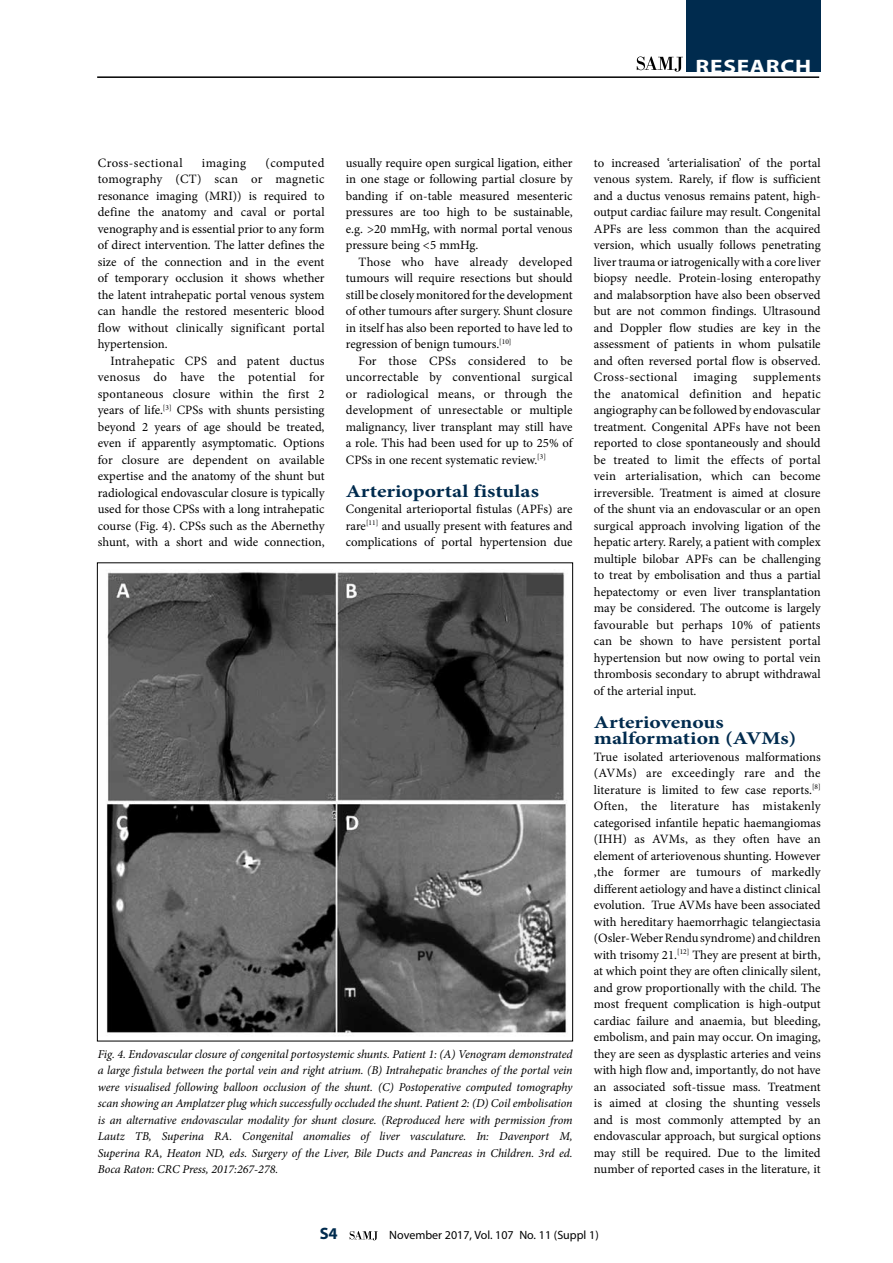
<style>
.page{position:relative;width:893px;height:1263px;background:#fff}
.page>*{position:absolute;margin:0;border:0;box-sizing:border-box;transform-origin:0 0}
.t1{font:700 19.5px "Myriad Pro";letter-spacing:.03em;color:#fff;scale:1.2 1}
.t2{font:700 18px/16.5px "Minion Pro";color:#002b4e;scale:1.2 1}
.t3{font:700 16.5px "Myriad Pro";color:#002b4e}
.t4{font:12.75px/16.5px "Minion Pro";color:#000;text-align:justify}
.t5{font:12.75px "Minion Pro";letter-spacing:.035em;color:#000}
.t6{font:12.75px "Minion Pro";letter-spacing:.025em;color:#000}
.t7{font:italic 12px/16.5px "Minion Pro";letter-spacing:-.005em;color:#000;text-align:justify}
.t8{font:12px "Myriad Pro";color:#000}
</style>
<div class="page">
<svg style="left:350px;top:1231px;width:28px;height:9px"></svg>
<hr style="left:97px;top:76px;width:722px;height:2px;background:#000">
<div style="left:686px;top:0;width:135px;height:72px;background:#002b4e"></div>
<svg style="left:637px;top:57px;width:46px;height:15px"></svg>
<img style="left:106px;top:572px;width:461px;height:461px">
<h1 class="t1" style="left:696px;top:54px;width:98px">RESEARCH</h1>
<p class="t4" style="left:98px;top:154px;width:228px;text-indent:168px">(computed tomography (CT) scan or magnetic resonance imaging (MRI)) is required to define the anatomy and caval or portal venography and is essential prior to any form of direct intervention. The latter defines the size of the connection and in the event of temporary occlusion it shows whether the latent intrahepatic portal venous system can handle the restored mesenteric blood flow without clinically significant portal hypertension.</p>
<p class="t4" style="left:98px;top:352px;width:228px;text-indent:13px">Intrahepatic CPS and patent ductus venosus do have the potential for spontaneous closure within the first 2 years of life.<sup>[3]</sup> CPSs with shunts persisting beyond 2 years of age should be treated, even if apparently asymptomatic. Options for closure are dependent on available expertise and the anatomy of the shunt but radiological endovascular closure is typically used for those CPSs with a long intrahepatic course (Fig. 4). CPSs such as the Abernethy shunt, with a short and wide connection,</p>
<p class="t5" style="left:98px;top:154px;width:86px">Cross-sectional</p>
<p class="t5" style="left:202px;top:154px;width:46px">imaging</p>
<p class="t4" style="left:346px;top:154px;width:228px">usually require open surgical ligation, either in one stage or following partial closure by banding if on-table measured mesenteric pressures are too high to be sustainable, e.g. &gt;20 mmHg, with normal portal venous pressure being &lt;5 mmHg.</p>
<p class="t4" style="left:346px;top:253px;width:228px;text-indent:13px">Those who have already developed tumours will require resections but should still be closely monitored for the development of other tumours after surgery. Shunt closure in itself has also been reported to have led to regression of benign tumours.<sup>[10]</sup></p>
<p class="t4" style="left:346px;top:352px;width:228px;text-indent:13px">For those CPSs considered to be uncorrectable by conventional surgical or radiological means, or through the development of unresectable or multiple malignancy, liver transplant may still have a role. This had been used for up to 25% of CPSs in one recent systematic review.<sup>[3]</sup></p>
<h2 class="t2" style="left:346px;top:482px;width:162px">Arterioportal fistulas</h2>
<p class="t4" style="left:346px;top:501px;width:228px">Congenital arterioportal fistulas (APFs) are rare<sup>[11]</sup> and usually present with features and complications of portal hypertension due</p>
<p class="t7" style="left:98px;top:1046px;width:476px">Fig. 4. Endovascular closure of congenital portosystemic shunts. Patient 1: (A) Venogram demonstrated a large fistula between the portal vein and right atrium. (B) Intrahepatic branches of the portal vein were visualised following balloon occlusion of the shunt. (C) Postoperative computed tomography scan showing an Amplatzer plug which successfully occluded the shunt. Patient 2: (D) Coil embolisation is an alternative endovascular modality for shunt closure. (Reproduced here with permission from Lautz TB, Superina RA. Congenital anomalies of liver vasculature. In: Davenport M, Superina RA, Heaton ND, eds. Surgery of the Liver, Bile Ducts and Pancreas in Children. 3rd ed.<br>Boca Raton: CRC Press, 2017:267-278.</p>
<p class="t4" style="left:594px;top:154px;width:228px">to increased ‘arterialisation’ of the portal venous system. Rarely, if flow is sufficient and a ductus venosus remains patent, high&shy;output cardiac failure may result. Congenital APFs are less common than the acquired version, which usually follows penetrating liver trauma or iatrogenically with a core liver biopsy needle. Protein-losing enteropathy and malabsorption have also been observed but are not common findings. Ultrasound and Doppler flow studies are key in the assessment of patients in whom pulsatile and often reversed portal flow is observed.<br>Cross-sectional</p>
<p class="t4" style="left:594px;top:369px;width:228px;text-indent:159px">supplements the anatomical definition and hepatic angiography can be followed by endovascular treatment. Congenital APFs have not been reported to close spontaneously and should be treated to limit the effects of portal vein arterialisation, which can become irreversible. Treatment is aimed at closure of the shunt via an endovascular or an open surgical approach involving ligation of the hepatic artery. Rarely, a patient with complex multiple bilobar APFs can be challenging to treat by embolisation and thus a partial hepatectomy or even liver transplantation may be considered. The outcome is largely favourable but perhaps 10% of patients can be shown to have persistent portal hypertension but now owing to portal vein thrombosis secondary to abrupt withdrawal of the arterial input.</p>
<h2 class="t2" style="left:594px;top:713px;width:170px">Arteriovenous malformation (AVMs)</h2>
<p class="t4" style="left:594px;top:748px;width:228px">True isolated arteriovenous malformations (AVMs) are exceedingly rare and the literature is limited to few case reports.<sup>[8] </sup>Often, the literature has mistakenly categorised infantile hepatic haemangiomas (IHH) as AVMs, as they often have an element of arteriovenous shunting. However ,the former are tumours of markedly different aetiology and have a distinct clinical evolution. True AVMs have been associated with hereditary haemorrhagic telangiectasia (Osler-Weber Rendu syndrome) and children with trisomy 21.<sup>[12]</sup> They are present at birth, at which point they are often clinically silent, and grow proportionally with the child. The most frequent complication is high-output cardiac failure and anaemia, but bleeding, embolism, and pain may occur. On imaging, they are seen as dysplastic arteries and veins with high flow and, importantly, do not have an associated soft-tissue mass. Treatment is aimed at closing the shunting vessels and is most commonly attempted by an endovascular approach, but surgical options may still be required. Due to the limited number of reported cases in the literature, it</p>
<p class="t6" style="left:693px;top:368px;width:45px">imaging</p>
<p class="t3" style="left:320px;top:1223px;width:20px">S4</p>
<p class="t8" style="left:389px;top:1228px;width:211px">November 2017, Vol. 107 No. 11 (Suppl 1)</p>
</div>
